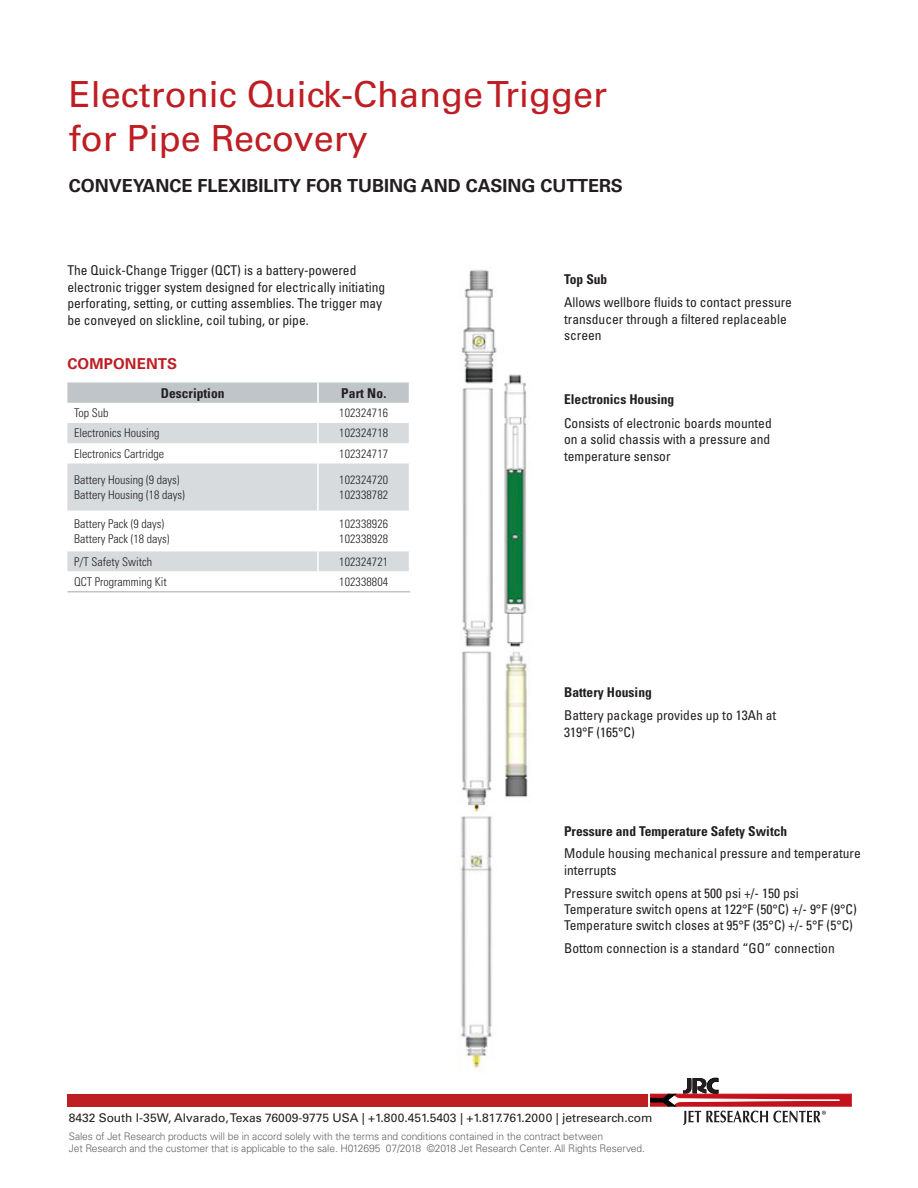
<style>
.page{position:relative;width:918px;height:1188px;background:#fff}
.page>*{position:absolute;margin:0;border:0;box-sizing:border-box;transform-origin:0 0}
.t1{font:36px/43.2px "Univers LT Std";color:#be1e23}
.t2{font:700 18px "Univers LT Std";color:#231f20}
.t3{font:700 15px "Univers LT Std";letter-spacing:.01em;color:#be1e23}
.t4{font:condensed 13.5px/16.5px "Univers LT Std";color:#231f20}
.t5{font:700 condensed 13.5px "Univers LT Std";color:#231f20}
.t6{font:300 condensed 12px/15px "Univers LT Std";color:#231f20}
.t7{font:12px "Univers LT Std";color:#231f20}
.t8{font:300 10.5px/12.6px "Univers LT Std";letter-spacing:-.01em;color:#636366}
</style>
<div class="page">
<div style="left:67px;top:1094px;width:581px;height:12px;background:#be1e23"></div>
<svg style="left:650px;top:1078px;width:201px;height:47px"></svg>
<svg style="left:67px;top:382px;width:342px;height:190px"></svg>
<hr style="left:67px;top:591px;width:251px;height:1px;background:#c0c5c9">
<hr style="left:318px;top:591px;width:92px;height:1px;background:#c0c5c9">
<img style="left:459px;top:270px;width:69px;height:798px">
<h1 class="t1" style="left:69px;top:73px;width:540px">Electronic Quick-Change Trigger for Pipe Recovery</h1>
<h2 class="t2" style="left:69px;top:176px;width:556px">CONVEYANCE FLEXIBILITY FOR TUBING AND CASING CUTTERS</h2>
<p class="t4" style="left:67px;top:262px;width:319px">The Quick-Change Trigger (QCT) is a battery-powered electronic trigger system designed for electrically initiating perforating, setting, or cutting assemblies. The trigger may be conveyed on slickline, coil tubing, or pipe.</p>
<p class="t5" style="left:564px;top:271px;width:45px">Top Sub</p>
<p class="t4" style="left:564px;top:294px;width:229px">Allows wellbore fluids to contact pressure transducer through a filtered replaceable screen</p>
<p class="t3" style="left:67px;top:355px;width:111px">COMPONENTS</p>
<p class="t5" style="left:161px;top:384px;width:65px">Description</p>
<p class="t5" style="left:341px;top:384px;width:47px">Part No.</p>
<p class="t6" style="left:74px;top:406px;width:36px">Top Sub</p>
<p class="t6" style="left:339px;top:406px;width:50px">102324716</p>
<p class="t6" style="left:74px;top:426px;width:87px">Electronics Housing</p>
<p class="t6" style="left:339px;top:426px;width:50px">102324718</p>
<p class="t6" style="left:74px;top:446px;width:91px">Electronics Cartridge</p>
<p class="t6" style="left:339px;top:446px;width:50px">102324717</p>
<p class="t6" style="left:74px;top:472px;width:112px">Battery Housing (9 days)<br>Battery Housing (18 days)</p>
<p class="t6" style="left:339px;top:472px;width:50px">102324720<br>102338782</p>
<p class="t6" style="left:74px;top:516px;width:97px">Battery Pack (9 days)<br>Battery Pack (18 days)</p>
<p class="t6" style="left:339px;top:516px;width:50px">102338926<br>102338928</p>
<p class="t6" style="left:74px;top:554px;width:79px">P/T Safety Switch</p>
<p class="t6" style="left:339px;top:554px;width:50px">102324721</p>
<p class="t6" style="left:74px;top:574px;width:94px">QCT Programming Kit</p>
<p class="t6" style="left:339px;top:574px;width:50px">102338804</p>
<p class="t5" style="left:564px;top:391px;width:112px">Electronics Housing</p>
<p class="t4" style="left:564px;top:414px;width:209px;text-align:justify">Consists of electronic boards mounted on a solid chassis with a pressure and temperature sensor</p>
<p class="t5" style="left:564px;top:684px;width:89px">Battery Housing</p>
<p class="t4" style="left:564px;top:707px;width:214px">Battery package provides up to 13Ah at<br>319°F (165°C)</p>
<p class="t5" style="left:564px;top:822px;width:225px">Pressure and Temperature Safety Switch</p>
<p class="t4" style="left:564px;top:845px;width:298px">Module housing mechanical pressure and temperature interrupts</p>
<p class="t4" style="left:564px;top:885px;width:294px">Pressure switch opens at 500 psi +/- 150 psi<br>Temperature switch opens at 122°F (50°C) +/- 9°F (9°C)<br>Temperature switch closes at 95°F (35°C) +/- 5°F (5°C)</p>
<p class="t4" style="left:564px;top:940px;width:272px">Bottom connection is a standard “GO” connection</p>
<p class="t7" style="left:69px;top:1110px;width:585px">8432 South I-35W, Alvarado, Texas 76009-9775 USA | +1.800.451.5403 | +1.817.761.2000 | jetresearch.com</p>
<p class="t8" style="left:69px;top:1130px;width:578px">Sales of Jet Research products will be in accord solely with the terms and conditions contained in the contract between<br>Jet Research and the customer that is applicable to the sale. H012695 07/2018 ©2018 Jet Research Center. All Rights Reserved.</p>
</div>
